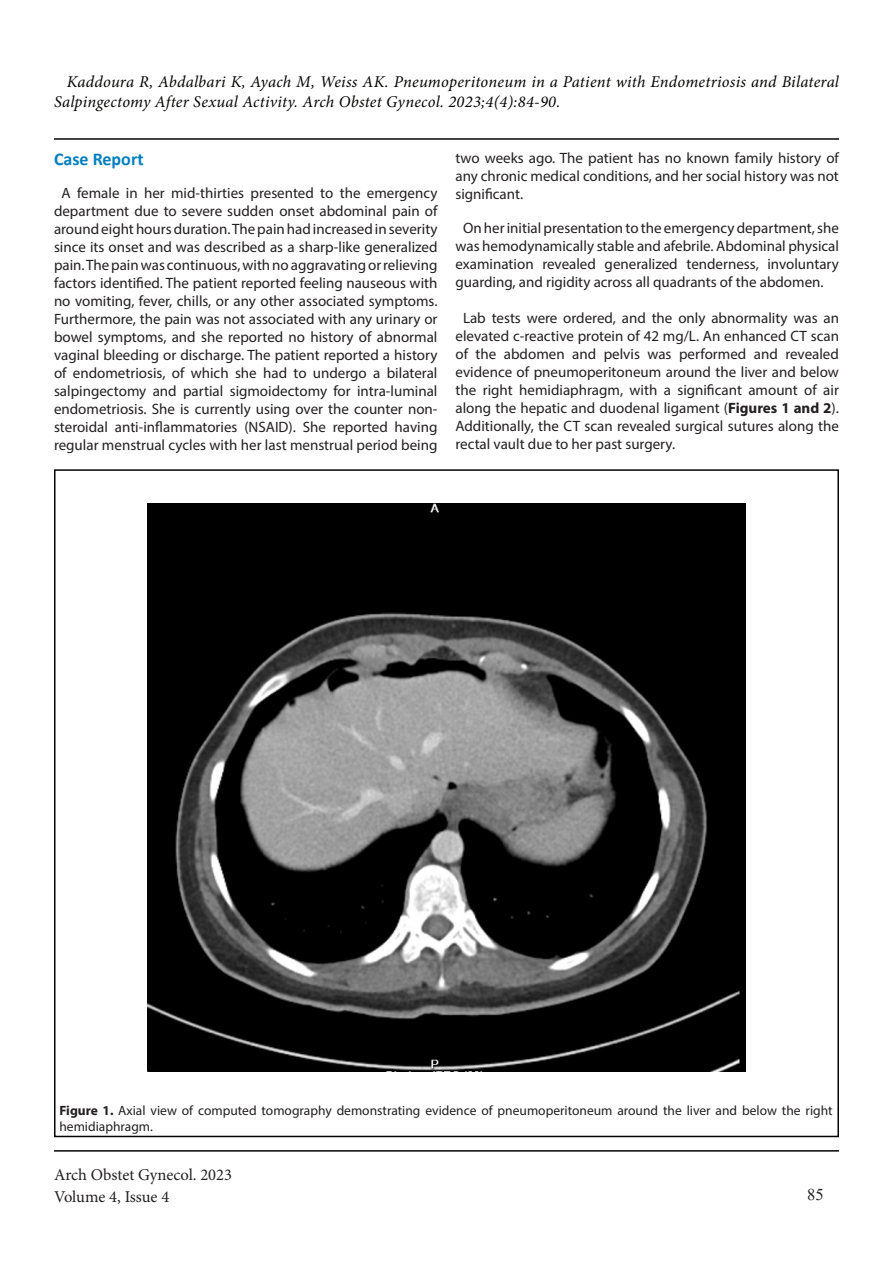
<style>
.page{position:relative;width:893px;height:1263px;background:#fff}
.page>*{position:absolute;margin:0;border:0;box-sizing:border-box;transform-origin:0 0}
.t1{font:700 18px "Calibri";color:#007fbe}
.t2{font:italic 16.5px/19.8px "Minion Pro";letter-spacing:.015em;color:#040503}
.t3{font:16.5px/21.6px "Minion Pro";letter-spacing:-.005em;color:#231f20}
.t4{font:16.5px "Times New Roman";color:#231f20}
.t5{font:15px/18px "Myriad Pro";color:#231f20;text-align:justify}
.t6{font:13.5px/16.2px "Myriad Pro";color:#231f20}
.s1{font-weight:700}
</style>
<div class="page">
<hr style="left:54px;top:1150px;width:785px;height:1px;background:#040503">
<hr style="left:54px;top:138px;width:785px;height:2px;background:#040503">
<img style="left:147px;top:503px;width:599px;height:568px">
<p class="t2" style="left:54px;top:72px;width:786px;text-indent:13px">Kaddoura R, Abdalbari K, Ayach M, Weiss AK. Pneumoperitoneum in a Patient with Endometriosis and Bilateral<br>Salpingectomy After Sexual Activity. Arch Obstet Gynecol. 2023;4(4):84-90.</p>
<p class="t1" style="left:54px;top:146px;width:91px">Case Report</p>
<p class="t5" style="left:54px;top:184px;width:385px;text-align:center">A female in her mid-thirties presented to the emergency department due to severe sudden onset abdominal pain of around eight hours duration. The pain had increased in severity since its onset and was described as a sharp-like generalized pain. The pain was continuous, with no aggravating or relieving factors identified. The patient reported feeling nauseous with no vomiting, fever, chills, or any other associated symptoms.<br>Furthermore, the pain was not associated with any urinary or bowel symptoms, and she reported no history of abnormal vaginal bleeding or discharge. The patient reported a history of endometriosis, of which she had to undergo a bilateral salpingectomy and partial sigmoidectomy for intra-luminal endometriosis. She is currently using over the counter non&shy;steroidal anti-inflammatories (NSAID). She reported having regular menstrual cycles with her last menstrual period being</p>
<p class="t5" style="left:455px;top:148px;width:385px">two weeks ago. The patient has no known family history of any chronic medical conditions, and her social history was not significant.</p>
<p class="t5" style="left:455px;top:219px;width:385px;text-indent:8px">On her initial presentation to the emergency department, she was hemodynamically stable and afebrile. Abdominal physical examination revealed generalized tenderness, involuntary guarding, and rigidity across all quadrants of the abdomen.</p>
<p class="t5" style="left:455px;top:309px;width:385px;text-indent:8px">Lab tests were ordered, and the only abnormality was an elevated c-reactive protein of 42 mg/L. An enhanced CT scan of the abdomen and pelvis was performed and revealed evidence of pneumoperitoneum around the liver and below the right hemidiaphragm, with a significant amount of air along the hepatic and duodenal ligament (<span class="s1">Figures 1 and 2</span>).<br>Additionally, the CT scan revealed surgical sutures along the rectal vault due to her past surgery.</p>
<p class="t6" style="left:59px;top:1102px;width:775px"><span class="s1">Figure 1.</span> Axial view of computed tomography demonstrating evidence of pneumoperitoneum around the liver and below the right hemidiaphragm.</p>
<p class="t3" style="left:54px;top:1164px;width:180px">Arch Obstet Gynecol. 2023<br>Volume 4, Issue 4</p>
<p class="t4" style="left:807px;top:1182px;width:18px">85</p>
</div>
